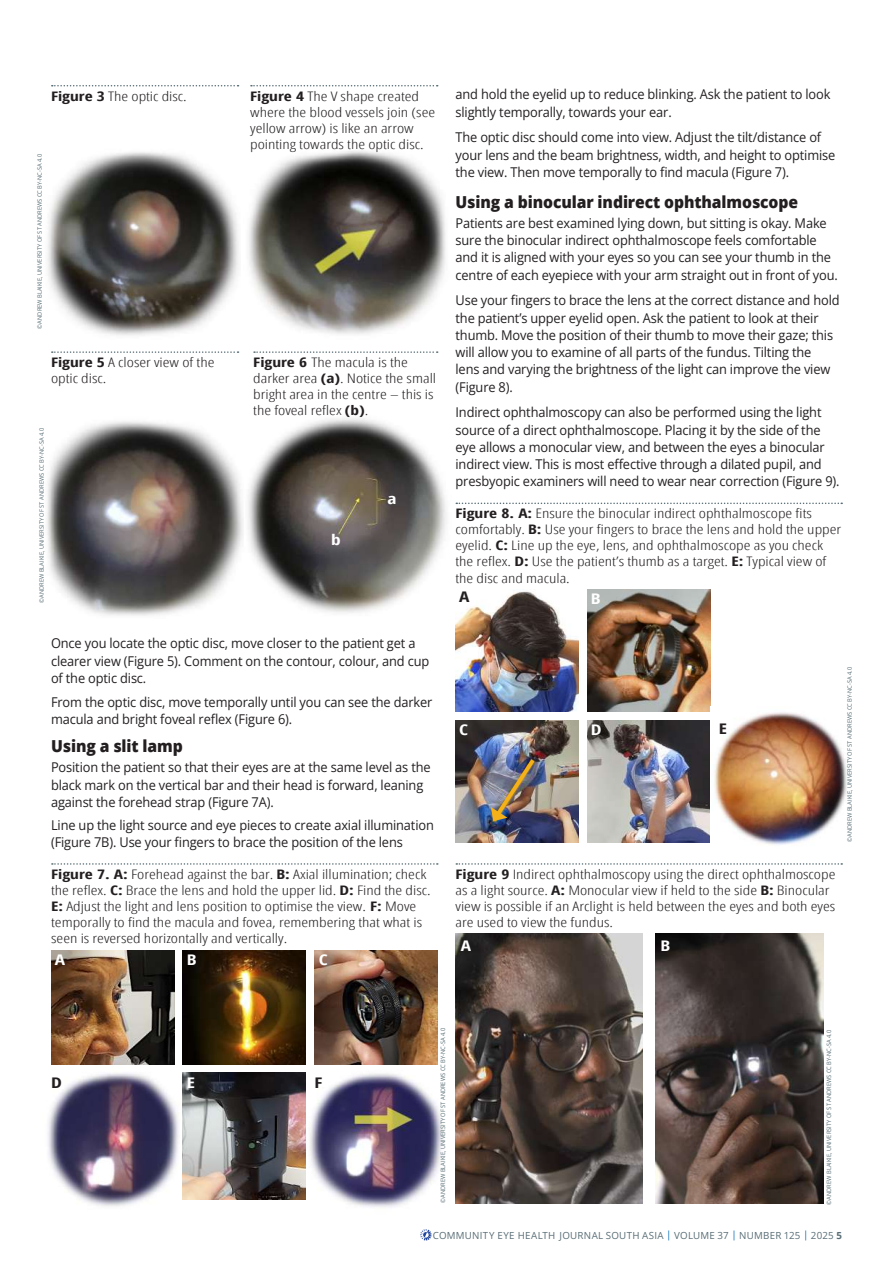
<style>
.page{position:relative;width:893px;height:1263px;background:#fff}
.page>*{position:absolute;margin:0;border:0;box-sizing:border-box;transform-origin:0 0}
.t1{font:800 16.5px "Open Sans";letter-spacing:-.005em;color:#231f20;scale:.95 1}
.t2{font:700 14.7px "Open Sans Condensed";color:#fff;scale:1.32 1}
.t3{font:700 14.7px "Open Sans Condensed";color:#231f20;scale:1.32 1}
.t4{font:13.5px/17.2px "Open Sans";letter-spacing:-.01em;color:#231f20;scale:.95 1}
.t5{font:300 13.2px/16.2px "Open Sans Condensed";color:#231f20;scale:1.32 1}
.t6{font:9.75px "Open Sans";letter-spacing:.025em;color:#586d75}
.t7{font:6px "Open Sans";color:#586d75;scale:.95 1}
.s1{font-weight:700}
.s2{color:#006cb7}
</style>
<div class="page">
<svg style="left:420px;top:1229px;width:12px;height:11px"></svg>
<img style="left:51px;top:951px;width:123px;height:114px">
<img style="left:47px;top:1072px;width:136px;height:135px">
<img style="left:309px;top:1073px;width:134px;height:134px">
<img style="left:183px;top:951px;width:123px;height:114px">
<img style="left:183px;top:1072px;width:123px;height:127px">
<img style="left:314px;top:951px;width:124px;height:114px">
<svg style="left:52px;top:863px;width:386px;height:2px"></svg>
<img style="left:248px;top:150px;width:198px;height:184px">
<img style="left:47px;top:152px;width:192px;height:184px">
<svg style="left:52px;top:85px;width:187px;height:1px"></svg>
<svg style="left:251px;top:85px;width:187px;height:1px"></svg>
<img style="left:47px;top:421px;width:196px;height:195px">
<img style="left:248px;top:418px;width:199px;height:195px">
<svg style="left:52px;top:351px;width:187px;height:2px"></svg>
<svg style="left:254px;top:351px;width:184px;height:2px"></svg>
<svg style="left:456px;top:863px;width:386px;height:2px"></svg>
<img style="left:455px;top:933px;width:187px;height:270px">
<img style="left:655px;top:933px;width:168px;height:270px">
<img style="left:455px;top:590px;width:124px;height:122px">
<img style="left:587px;top:590px;width:123px;height:122px">
<img style="left:455px;top:720px;width:124px;height:122px">
<img style="left:587px;top:720px;width:123px;height:122px">
<img style="left:710px;top:712px;width:137px;height:133px">
<svg style="left:456px;top:503px;width:386px;height:1px"></svg>
<img style="left:491px;top:755px;width:47px;height:66px">
<p class="t7" style="left:35px;top:329px;width:186px;rotate:-90deg">© ANDREW BLAIKIE, UNIVERSITY OF ST ANDREWS CC BY-NC-SA 4.0</p>
<p class="t5" style="left:51px;top:87px;width:104px"><span class="s1">Figure 3</span> The optic disc.</p>
<p class="t5" style="left:250px;top:87px;width:142px"><span class="s1">Figure 4</span> The V shape created where the blood vessels join (see yellow arrow) is like an arrow pointing towards the optic disc.</p>
<p class="t5" style="left:51px;top:354px;width:125px"><span class="s1">Figure 5</span> A closer view of the optic disc.</p>
<p class="t5" style="left:253px;top:354px;width:140px"><span class="s1">Figure 6</span> The macula is the darker area <span class="s1">(a)</span>. Notice the small bright area in the centre – this is the foveal reflex <span class="s1">(b)</span>.</p>
<p class="t7" style="left:37px;top:603px;width:186px;rotate:-90deg">© ANDREW BLAIKIE, UNIVERSITY OF ST ANDREWS CC BY-NC-SA 4.0</p>
<p class="t2" style="left:331px;top:529px;width:9px">b</p>
<p class="t2" style="left:387px;top:488px;width:8px">a</p>
<p class="t4" style="left:51px;top:635px;width:400px">Once you locate the optic disc, move closer to the patient get a clearer view (Figure 5). Comment on the contour, colour, and cup of the optic disc.</p>
<p class="t4" style="left:51px;top:693px;width:403px">From the optic disc, move temporally until you can see the darker macula and bright foveal reflex (Figure 6).</p>
<p class="t1" style="left:51px;top:734px;width:140px">Using a slit lamp</p>
<p class="t4" style="left:51px;top:758px;width:401px">Position the patient so that their eyes are at the same level as the black mark on the vertical bar and their head is forward, leaning against the forehead strap (Figure 7A).</p>
<p class="t4" style="left:51px;top:816px;width:404px">Line up the light source and eye pieces to create axial illumination (Figure 7B). Use your fingers to brace the position of the lens</p>
<p class="t5" style="left:51px;top:865px;width:289px"><span class="s1">Figure 7. A:</span> Forehead against the bar. <span class="s1">B:</span> Axial illumination; check the reflex. <span class="s1">C:</span> Brace the lens and hold the upper lid. <span class="s1">D:</span> Find the disc.<br><span class="s1">E:</span> Adjust the light and lens position to optimise the view. <span class="s1">F:</span> Move temporally to find the macula and fovea, remembering that what is seen is reversed horizontally and vertically.</p>
<p class="t2" style="left:55px;top:949px;width:9px">A</p>
<p class="t2" style="left:187px;top:949px;width:9px">B</p>
<p class="t2" style="left:319px;top:949px;width:8px">C</p>
<p class="t4" style="left:455px;top:86px;width:396px">and hold the eyelid up to reduce blinking. Ask the patient to look slightly temporally, towards your ear.</p>
<p class="t4" style="left:455px;top:129px;width:401px">The optic disc should come into view. Adjust the tilt/distance of your lens and the beam brightness, width, and height to optimise the view. Then move temporally to find macula (Figure 7).</p>
<p class="t1" style="left:455px;top:189px;width:362px">Using a binocular indirect ophthalmoscope</p>
<p class="t4" style="left:455px;top:214px;width:404px">Patients are best examined lying down, but sitting is okay. Make sure the binocular indirect ophthalmoscope feels comfortable and it is aligned with your eyes so you can see your thumb in the centre of each eyepiece with your arm straight out in front of you.</p>
<p class="t4" style="left:455px;top:291px;width:406px">Use your fingers to brace the lens at the correct distance and hold the patient’s upper eyelid open. Ask the patient to look at their thumb. Move the position of their thumb to move their gaze; this will allow you to examine of all parts of the fundus. Tilting the<br>lens and varying the brightness of the light can improve the view (Figure 8).</p>
<p class="t4" style="left:455px;top:403px;width:406px">Indirect ophthalmoscopy can also be performed using the light source of a direct ophthalmoscope. Placing it by the side of the eye allows a monocular view, and between the eyes a binocular indirect view. This is most effective through a dilated pupil, and presbyopic examiners will need to wear near correction (Figure 9).</p>
<p class="t5" style="left:455px;top:505px;width:294px"><span class="s1">Figure 8. A:</span> Ensure the binocular indirect ophthalmoscope fits comfortably. <span class="s1">B:</span> Use your fingers to brace the lens and hold the upper eyelid. <span class="s1">C:</span> Line up the eye, lens, and ophthalmoscope as you check the reflex. <span class="s1">D:</span> Use the patient’s thumb as a target. <span class="s1">E:</span> Typical view of the disc and macula.</p>
<p class="t3" style="left:459px;top:587px;width:9px">A</p>
<p class="t2" style="left:591px;top:588px;width:9px">B</p>
<p class="t2" style="left:459px;top:719px;width:8px">C</p>
<p class="t2" style="left:591px;top:719px;width:10px">D</p>
<p class="t3" style="left:719px;top:718px;width:8px">E</p>
<p class="t5" style="left:455px;top:865px;width:289px"><span class="s1">Figure 9</span> Indirect ophthalmoscopy using the direct ophthalmoscope as a light source. <span class="s1">A:</span> Monocular view if held to the side <span class="s1">B:</span> Binocular view is possible if an Arclight is held between the eyes and both eyes are used to view the fundus.</p>
<p class="t2" style="left:461px;top:935px;width:9px">A</p>
<p class="t2" style="left:660px;top:935px;width:9px">B</p>
<p class="t7" style="left:845px;top:842px;width:186px;rotate:-90deg">© ANDREW BLAIKIE, UNIVERSITY OF ST ANDREWS CC BY-NC-SA 4.0</p>
<p class="t3" style="left:51px;top:1073px;width:10px">D</p>
<p class="t2" style="left:187px;top:1073px;width:8px">E</p>
<p class="t3" style="left:314px;top:1073px;width:7px">F</p>
<p class="t7" style="left:439px;top:1203px;width:186px;rotate:-90deg">© ANDREW BLAIKIE, UNIVERSITY OF ST ANDREWS CC BY-NC-SA 4.0</p>
<p class="t7" style="left:825px;top:1205px;width:186px;rotate:-90deg">© ANDREW BLAIKIE, UNIVERSITY OF ST ANDREWS CC BY-NC-SA 4.0</p>
<p class="t6" style="left:433px;top:1228px;width:410px">COMMUNITY EYE HEALTH JOURNAL SOUTH ASIA <span class="s2">|</span> VOLUME 37 <span class="s2">|</span> NUMBER 125 <span class="s2">|</span> 2025 <span class="s1">5</span></p>
</div>
